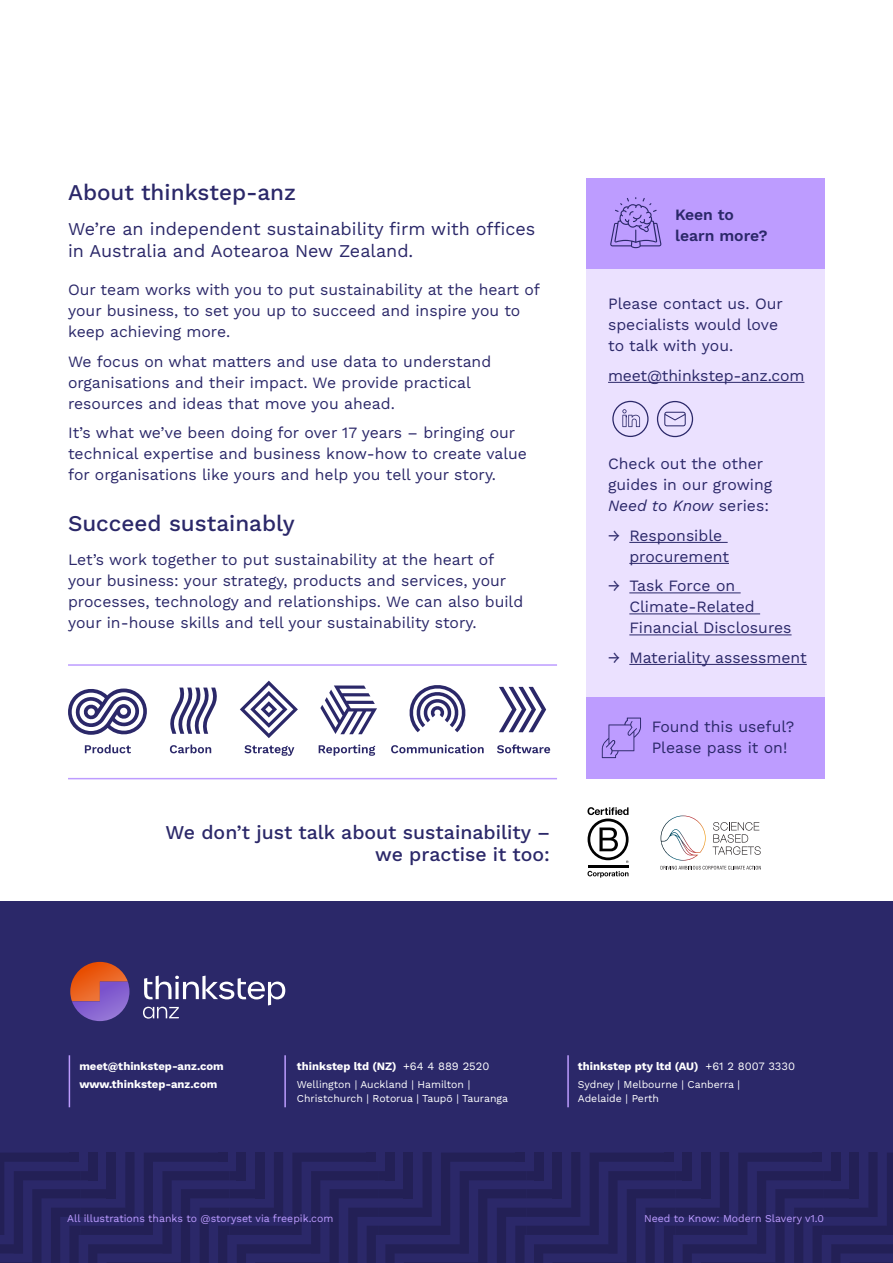
<style>
.page{position:relative;width:893px;height:1263px;background:#fff}
.page>*{position:absolute;margin:0;border:0;box-sizing:border-box;transform-origin:0 0}
.t1{font:500 22.5px "Work Sans";color:#2b2869}
.t2{font:500 19.5px/22.5px "Work Sans";color:#2b2869;text-align:right}
.t3{font:18px/22.5px "Work Sans";color:#2b2869}
.t4{font:15.75px/21px "Work Sans";color:#2b2869}
.t5{font:600 15.75px/21px "Work Sans";color:#2b2869}
.t6{font:700 11.25px/17.7px "Work Sans";color:#fff}
.t7{font:10.5px/13.5px "Work Sans";color:#fff}
.t8{font:10.5px "Work Sans";color:#bd9cff}
.s1{font-style:italic}
.s2{font-weight:400}
</style>
<div class="page">
<div style="left:0;top:901px;width:893px;height:362px;background:#2b2869"></div>
<div style="left:0;top:1153px;width:893px;height:110px;background:#27245f"></div>
<div style="left:587px;top:269px;width:238px;height:441px;background:#ebe1ff"></div>
<hr style="left:608px;top:382px;width:196px;height:1px;background:#2b2869">
<hr style="left:629px;top:542px;width:99px;height:1px;background:#2b2869">
<hr style="left:629px;top:563px;width:100px;height:1px;background:#2b2869">
<hr style="left:629px;top:592px;width:112px;height:1px;background:#2b2869">
<hr style="left:629px;top:613px;width:131px;height:1px;background:#2b2869">
<hr style="left:629px;top:634px;width:162px;height:1px;background:#2b2869">
<hr style="left:629px;top:664px;width:178px;height:1px;background:#2b2869">
<div style="left:587px;top:179px;width:238px;height:90px;background:#bd9cff"></div>
<div style="left:587px;top:697px;width:238px;height:82px;background:#bd9cff"></div>
<hr style="left:68px;top:664px;width:489px;height:2px;background:#bd9cff">
<hr style="left:68px;top:778px;width:489px;height:1px;background:#bd9cff">
<hr style="left:69px;top:1055px;width:1px;height:52px;background:#bd9cff">
<hr style="left:284px;top:1055px;width:2px;height:52px;background:#bd9cff">
<hr style="left:567px;top:1055px;width:2px;height:52px;background:#bd9cff">
<svg style="left:70px;top:962px;width:60px;height:59px"></svg>
<svg style="left:143px;top:975px;width:142px;height:44px"></svg>
<svg style="left:170px;top:687px;width:47px;height:47px"></svg>
<svg style="left:240px;top:681px;width:58px;height:57px"></svg>
<svg style="left:499px;top:687px;width:47px;height:45px"></svg>
<svg style="left:320px;top:685px;width:57px;height:49px"></svg>
<svg style="left:68px;top:688px;width:79px;height:47px"></svg>
<svg style="left:409px;top:685px;width:57px;height:47px"></svg>
<svg style="left:85px;top:744px;width:46px;height:9px"></svg>
<svg style="left:244px;top:745px;width:50px;height:11px"></svg>
<svg style="left:319px;top:744px;width:56px;height:12px"></svg>
<svg style="left:497px;top:744px;width:53px;height:9px"></svg>
<svg style="left:391px;top:744px;width:93px;height:9px"></svg>
<svg style="left:170px;top:744px;width:41px;height:9px"></svg>
<hr style="left:588px;top:865px;width:40px;height:2px;background:#010101">
<svg style="left:587px;top:807px;width:42px;height:56px"></svg>
<svg style="left:587px;top:871px;width:41px;height:7px"></svg>
<svg style="left:713px;top:822px;width:48px;height:33px"></svg>
<svg style="left:661px;top:815px;width:45px;height:46px"></svg>
<svg style="left:661px;top:866px;width:100px;height:3px"></svg>
<svg style="left:657px;top:401px;width:36px;height:36px"></svg>
<svg style="left:612px;top:401px;width:37px;height:36px"></svg>
<svg style="left:610px;top:197px;width:51px;height:51px"></svg>
<svg style="left:602px;top:717px;width:39px;height:41px"></svg>
<h1 class="t1" style="left:68px;top:175px;width:229px">About thinkstep-anz</h1>
<p class="t3" style="left:68px;top:217px;width:469px">We’re an independent sustainability firm with offices in Australia and Aotearoa New Zealand.</p>
<p class="t4" style="left:68px;top:279px;width:473px">Our team works with you to put sustainability at the heart of your business, to set you up to succeed and inspire you to keep achieving more.</p>
<p class="t4" style="left:68px;top:350px;width:425px">We focus on what matters and use data to understand organisations and their impact. We provide practical resources and ideas that move you ahead.</p>
<p class="t4" style="left:68px;top:422px;width:460px">It’s what we’ve been doing for over 17 years – bringing our technical expertise and business know-how to create value for organisations like yours and help you tell your story.</p>
<h1 class="t1" style="left:68px;top:507px;width:228px">Succeed sustainably</h1>
<p class="t4" style="left:68px;top:549px;width:457px">Let’s work together to put sustainability at the heart of your business: your strategy, products and services, your processes, technology and relationships. We can also build your in-house skills and tell your sustainability story.</p>
<p class="t2" style="left:166px;top:820px;width:386px">We don’t just talk about sustainability – we practise it too:</p>
<p class="t5" style="left:675px;top:203px;width:94px">Keen to learn more?</p>
<p class="t4" style="left:608px;top:293px;width:176px">Please contact us. Our specialists would love to talk with you.</p>
<p class="t4" style="left:608px;top:364px;width:198px">meet@thinkstep-anz.com</p>
<p class="t4" style="left:608px;top:453px;width:166px">Check out the other guides in our growing<br><span class="s1">Need to Know</span> series:</p>
<p class="t4" style="left:629px;top:524px;width:101px;text-indent:-21px">→ Responsible procurement</p>
<p class="t4" style="left:629px;top:575px;width:164px;text-indent:-21px">→ Task Force on<br>Climate-Related<br>Financial Disclosures</p>
<p class="t4" style="left:608px;top:646px;width:200px">→ Materiality assessment</p>
<p class="t4" style="left:652px;top:716px;width:144px">Found this useful?<br>Please pass it on!</p>
<p class="t6" style="left:79px;top:1057px;width:146px">meet@thinkstep-anz.com www.thinkstep-anz.com</p>
<p class="t6" style="left:297px;top:1057px;width:194px">thinkstep ltd (NZ) <span class="s2">+64 4 889 2520</span></p>
<p class="t7" style="left:297px;top:1077px;width:213px">Wellington | Auckland | Hamilton |<br>Christchurch | Rotorua | Taupō | Tauranga</p>
<p class="t6" style="left:578px;top:1057px;width:219px">thinkstep pty ltd (AU) <span class="s2">+61 2 8007 3330</span></p>
<p class="t7" style="left:578px;top:1077px;width:164px">Sydney | Melbourne | Canberra |<br>Adelaide | Perth</p>
<p class="t8" style="left:67px;top:1210px;width:268px">All illustrations thanks to @storyset via freepik.com</p>
<p class="t8" style="left:644px;top:1210px;width:181px">Need to Know: Modern Slavery v1.0</p>
</div>
